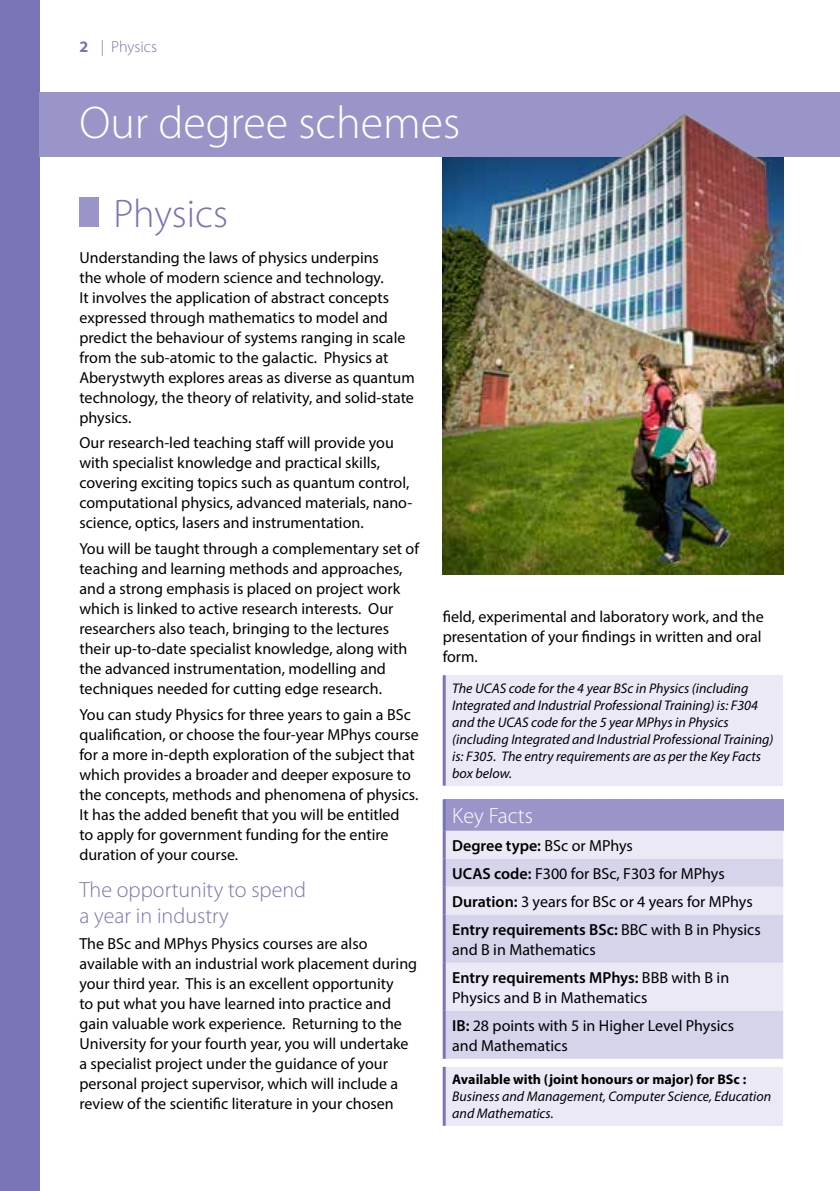
<style>
.page{position:relative;width:840px;height:1191px;background:#fff}
.page>*{position:absolute;margin:0;border:0;box-sizing:border-box;transform-origin:0 0}
.t1{font:300 46px "Myriad Pro";color:#fff}
.t2{font:300 40px "Myriad Pro";color:#7874b5}
.t3{font:300 22px/26px "Myriad Pro";color:#7874b5}
.t4{font:300 22px "Myriad Pro";color:#fff}
.t5{font:16px/20px "Myriad Pro";color:#000}
.t6{font:300 16px "Myriad Pro";color:#7874b5}
.t7{font:italic 14px/17px "Myriad Pro";color:#000}
.t8{font:700 14px "Myriad Pro";color:#000}
.s1{font-weight:700}
.s2{font-weight:600}
</style>
<div class="page">
<div style="left:0;top:0;width:40px;height:1191px;background:#7874b5"></div>
<div style="left:40px;top:92px;width:799px;height:65px;background:#9a95c9"></div>
<div style="left:444px;top:675px;width:338px;height:110px;background:#ebe9f6"></div>
<hr style="left:442px;top:675px;width:3px;height:110px;background:#7874b5">
<div style="left:444px;top:799px;width:338px;height:31px;background:#9a95c9"></div>
<div style="left:445px;top:830px;width:337px;height:28px;background:#ebe9f6"></div>
<svg style="left:445px;top:858px;width:337px;height:200px;fill:#d6d4eb"></svg>
<hr style="left:442px;top:799px;width:3px;height:31px;background:#7874b5">
<hr style="left:442px;top:830px;width:3px;height:28px;background:#7874b5">
<hr style="left:442px;top:858px;width:3px;height:28px;background:#7874b5">
<hr style="left:442px;top:886px;width:3px;height:28px;background:#7874b5">
<hr style="left:442px;top:914px;width:3px;height:48px;background:#7874b5">
<hr style="left:442px;top:962px;width:3px;height:48px;background:#7874b5">
<hr style="left:442px;top:1010px;width:3px;height:48px;background:#7874b5">
<div style="left:444px;top:1066px;width:338px;height:59px;background:#ebe9f6"></div>
<hr style="left:442px;top:1066px;width:3px;height:59px;background:#7874b5">
<div style="left:79px;top:197px;width:20px;height:30px;background:#9a95c9"></div>
<img style="left:442px;top:157px;width:340px;height:417px">
<img style="left:578px;top:113px;width:204px;height:61px">
<p class="t6" style="left:79px;top:37px;width:79px"><span class="s1">2</span> | Physics</p>
<h1 class="t1" style="left:79px;top:95px;width:382px">Our degree schemes</h1>
<h2 class="t2" style="left:113px;top:189px;width:116px">Physics</h2>
<p class="t5" style="left:79px;top:247px;width:336px">Understanding the laws of physics underpins<br>the whole of modern science and technology.<br>It involves the application of abstract concepts expressed through mathematics to model and predict the behaviour of systems ranging in scale from the sub-atomic to the galactic. Physics at Aberystwyth explores areas as diverse as quantum technology, the theory of relativity, and solid-state physics.</p>
<p class="t5" style="left:79px;top:432px;width:334px">Our research-led teaching staff will provide you with specialist knowledge and practical skills, covering exciting topics such as quantum control, computational physics, advanced materials, nano&shy;science, optics, lasers and instrumentation.</p>
<p class="t5" style="left:79px;top:538px;width:341px">You will be taught through a complementary set of teaching and learning methods and approaches, and a strong emphasis is placed on project work which is linked to active research interests. Our researchers also teach, bringing to the lectures their up-to-date specialist knowledge, along with the advanced instrumentation, modelling and techniques needed for cutting edge research.</p>
<p class="t5" style="left:79px;top:704px;width:341px">You can study Physics for three years to gain a BSc qualification, or choose the four-year MPhys course for a more in-depth exploration of the subject that which provides a broader and deeper exposure to the concepts, methods and phenomena of physics.<br>It has the added benefit that you will be entitled<br>to apply for government funding for the entire duration of your course.</p>
<h3 class="t3" style="left:79px;top:876px;width:228px">The opportunity to spend a year in industry</h3>
<p class="t5" style="left:79px;top:933px;width:339px">The BSc and MPhys Physics courses are also available with an industrial work placement during your third year. This is an excellent opportunity<br>to put what you have learned into practice and gain valuable work experience. Returning to the University for your fourth year, you will undertake a specialist project under the guidance of your personal project supervisor, which will include a review of the scientific literature in your chosen</p>
<p class="t5" style="left:442px;top:606px;width:322px">field, experimental and laboratory work, and the presentation of your findings in written and oral form.</p>
<p class="t7" style="left:452px;top:679px;width:322px">The UCAS code for the 4 year BSc in Physics (including Integrated and Industrial Professional Training) is: F304 and the UCAS code for the 5 year MPhys in Physics (including Integrated and Industrial Professional Training) is: F305. The entry requirements are as per the Key Facts box below.</p>
<h3 class="t4" style="left:452px;top:802px;width:82px">Key Facts</h3>
<p class="t5" style="left:452px;top:831px;width:310px;line-height:28px"><span class="s2">Degree type:</span> BSc or MPhys<br><span class="s2">UCAS code:</span> F300 for BSc, F303 for MPhys <span class="s2">Duration:</span> 3 years for BSc or 4 years for MPhys <span class="s2">Entry requirements BSc:</span> BBC with B in Physics</p>
<p class="t5" style="left:452px;top:935px;width:278px;line-height:28px">and B in Mathematics<br><span class="s2">Entry requirements MPhys:</span> BBB with B in</p>
<p class="t5" style="left:452px;top:983px;width:283px;line-height:28px">Physics and B in Mathematics<br><span class="s2">IB:</span> 28 points with 5 in Higher Level Physics</p>
<p class="t5" style="left:452px;top:1035px;width:117px">and Mathematics</p>
<p class="t8" style="left:452px;top:1070px;width:295px">Available with (joint honours or major) for BSc :</p>
<p class="t7" style="left:452px;top:1087px;width:320px">Business and Management, Computer Science, Education and Mathematics.</p>
</div>
